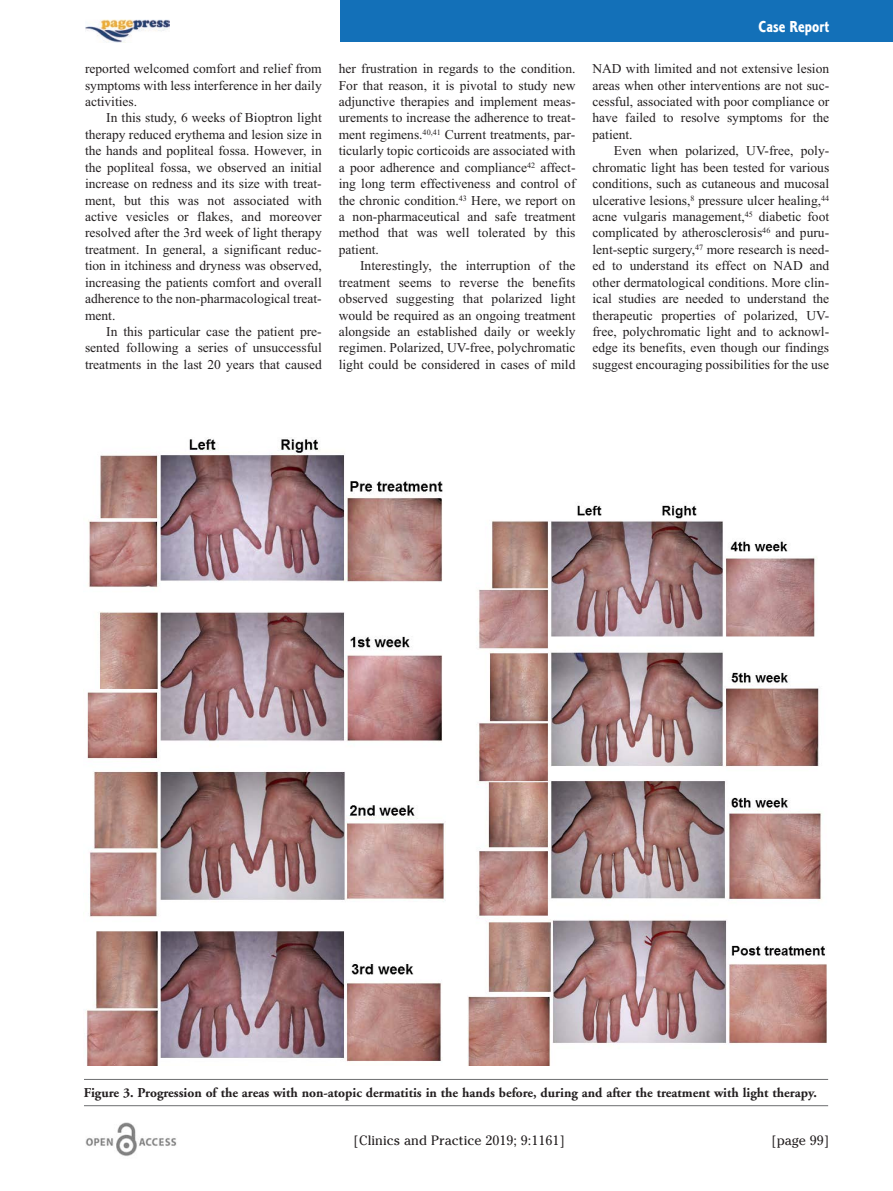
<style>
.page{position:relative;width:893px;height:1191px;background:#fff}
.page>*{position:absolute;margin:0;border:0;box-sizing:border-box;transform-origin:0 0}
.t1{font:16.5px "Corinthian Bold Condensed Plain";color:#fff}
.t2{font:13.5px/16.4px "Times New Roman";color:#231f20;text-align:justify}
.t3{font:700 13.5px "Adobe Garamond";color:#231f20}
.t4{font:13.5px "Cheltenham";color:#231f20}
</style>
<div class="page">
<div style="left:340px;top:0;width:553px;height:42px;background:#1370b8"></div>
<img style="left:86px;top:1123px;width:91px;height:33px">
<img style="left:85px;top:19px;width:85px;height:24px">
<hr style="left:84px;top:1079px;width:744px;height:1px;background:#6c6d70">
<hr style="left:84px;top:1105px;width:744px;height:1px;background:#6c6d70">
<img style="left:86px;top:437px;width:358px;height:628px">
<img style="left:468px;top:502px;width:359px;height:563px">
<p class="t2" style="left:85px;top:60px;width:238px">reported welcomed comfort and relief from symptoms with less interference in her daily activities.</p>
<p class="t2" style="left:85px;top:110px;width:238px;text-indent:21px">In this study, 6 weeks of Bioptron light therapy reduced erythema and lesion size in the hands and popliteal fossa. However, in the popliteal fossa, we observed an initial increase on redness and its size with treat&shy;ment, but this was not associated with active vesicles or flakes, and moreover resolved after the 3rd week of light therapy treatment. In general, a significant reduc&shy;tion in itchiness and dryness was observed, increasing the patients comfort and overall adherence to the non-pharmacological treat&shy;ment.</p>
<p class="t2" style="left:85px;top:323px;width:238px;text-indent:21px">In this particular case the patient pre&shy;sented following a series of unsuccessful treatments in the last 20 years that caused</p>
<p class="t2" style="left:339px;top:60px;width:238px">her frustration in regards to the condition.<br>For that reason, it is pivotal to study new adjunctive therapies and implement meas&shy;urements to increase the adherence to treat&shy;ment regimens.<sup>40,41</sup> Current treatments, par&shy;ticularly topic corticoids are associated with a poor adherence and compliance<sup>42</sup> affect&shy;ing long term effectiveness and control of the chronic condition.<sup>43</sup> Here, we report on a non-pharmaceutical and safe treatment method that was well tolerated by this patient.</p>
<p class="t2" style="left:339px;top:257px;width:238px;text-indent:21px">Interestingly, the interruption of the treatment seems to reverse the benefits observed suggesting that polarized light would be required as an ongoing treatment alongside an established daily or weekly regimen. Polarized, UV-free, polychromatic light could be considered in cases of mild</p>
<p class="t1" style="left:759px;top:21px;width:72px">Case Report</p>
<p class="t2" style="left:592px;top:60px;width:238px">NAD with limited and not extensive lesion areas when other interventions are not suc&shy;cessful, associated with poor compliance or have failed to resolve symptoms for the patient.</p>
<p class="t2" style="left:592px;top:142px;width:238px;text-indent:21px">Even when polarized, UV-free, poly&shy;chromatic light has been tested for various conditions, such as cutaneous and mucosal ulcerative lesions,<sup>8</sup> pressure ulcer healing,<sup>44 </sup>acne vulgaris management,<sup>45</sup> diabetic foot complicated by atherosclerosis<sup>46</sup> and puru&shy;lent-septic surgery,<sup>47</sup> more research is need&shy;ed to understand its effect on NAD and other dermatological conditions. More clin&shy;ical studies are needed to understand the therapeutic properties of polarized, UV&shy;free, polychromatic light and to acknowl&shy;edge its benefits, even though our findings suggest encouraging possibilities for the use</p>
<p class="t3" style="left:84px;top:1087px;width:734px">Figure 3. Progression of the areas with non-atopic dermatitis in the hands before, during and after the treatment with light therapy.</p>
<p class="t4" style="left:354px;top:1132px;width:213px">[Clinics and Practice 2019; 9:1161]</p>
<p class="t4" style="left:771px;top:1132px;width:59px">[page 99]</p>
</div>
